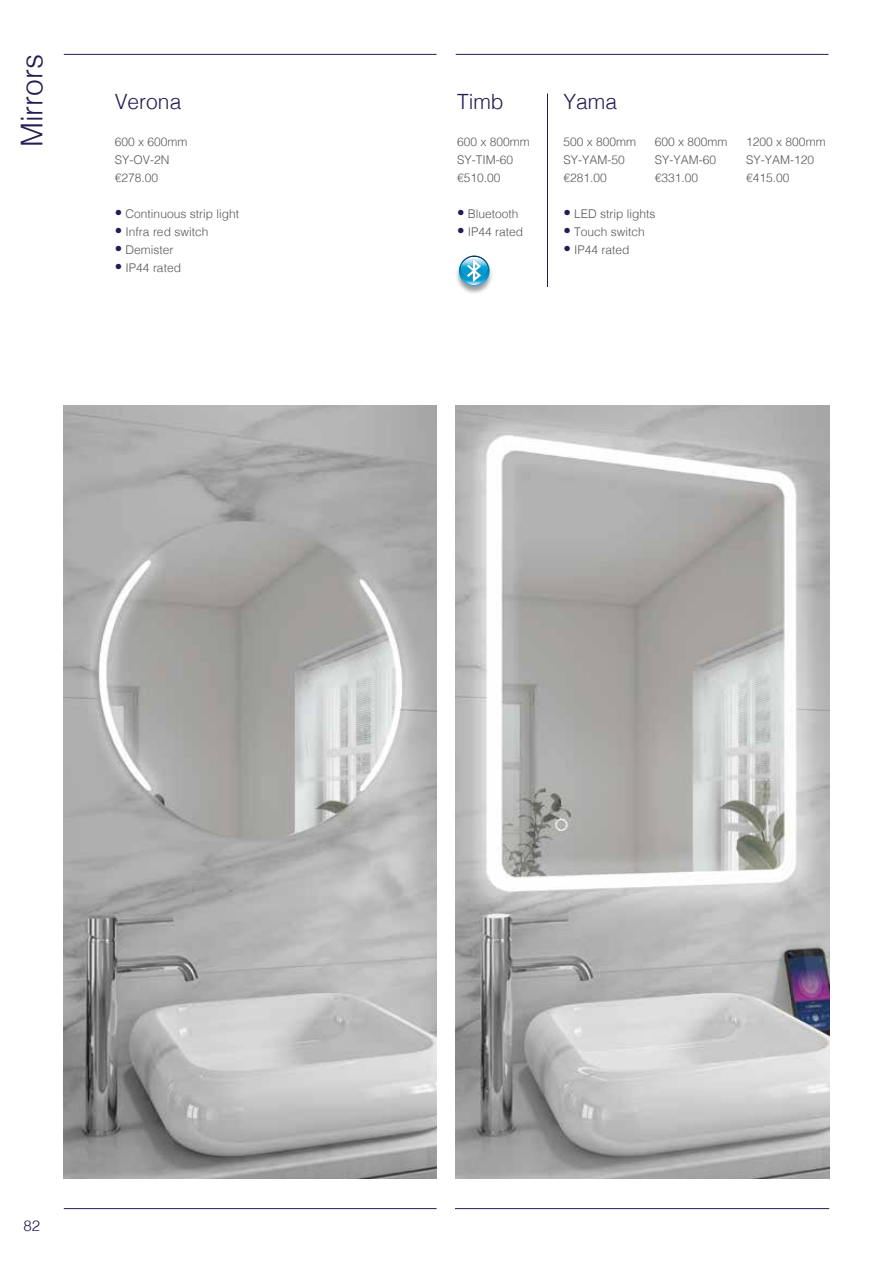
<style>
.page{position:relative;width:893px;height:1263px;background:#fff}
.page>*{position:absolute;margin:0;border:0;box-sizing:border-box;transform-origin:0 0}
.t1{font:300 30px "Helvetica";color:#241c52}
.t2{font:300 21px "Helvetica";color:#241c52}
.t3{font:300 15px "Helvetica";color:#241c52}
.t4{font:300 12px/18px "Helvetica";color:#575756}
.s1{font-size:15px;color:#241c52}
</style>
<div class="page">
<img style="left:64px;top:405px;width:373px;height:774px">
<img style="left:455px;top:405px;width:374px;height:774px">
<hr style="left:64px;top:54px;width:373px;height:1px;background:#241c52">
<hr style="left:64px;top:1208px;width:373px;height:1px;background:#241c52">
<hr style="left:456px;top:54px;width:372px;height:1px;background:#241c52">
<hr style="left:455px;top:1208px;width:374px;height:1px;background:#241c52">
<div style="left:455px;top:255px;width:39px;height:40px;background:#000;opacity:.4"></div>
<svg style="left:459px;top:255px;width:31px;height:31px"></svg>
<hr style="left:547px;top:94px;width:1px;height:193px;background:#241c52">
<h1 class="t1" style="left:6px;top:147px;width:95px;rotate:-90deg">Mirrors</h1>
<h2 class="t2" style="left:115px;top:83px;width:68px">Verona</h2>
<h2 class="t2" style="left:457px;top:83px;width:48px">Timb</h2>
<h2 class="t2" style="left:563px;top:83px;width:55px">Yama</h2>
<p class="t4" style="left:115px;top:131px;width:74px">600 x 600mm<br>SY-OV-2N €278.00</p>
<p class="t4" style="left:115px;top:203px;width:126px"><span class="s1">•</span> Continuous strip light</p>
<p class="t4" style="left:115px;top:221px;width:95px"><span class="s1">•</span> Infra red switch</p>
<p class="t4" style="left:115px;top:239px;width:60px"><span class="s1">•</span> Demister</p>
<p class="t4" style="left:115px;top:257px;width:68px"><span class="s1">•</span> IP44 rated</p>
<p class="t4" style="left:457px;top:131px;width:74px">600 x 800mm<br>SY-TIM-60 €510.00</p>
<p class="t4" style="left:457px;top:203px;width:63px"><span class="s1">•</span> Bluetooth</p>
<p class="t4" style="left:457px;top:221px;width:68px"><span class="s1">•</span> IP44 rated</p>
<p class="t4" style="left:563px;top:131px;width:74px">500 x 800mm<br>SY-YAM-50 €281.00</p>
<p class="t4" style="left:563px;top:203px;width:94px"><span class="s1">•</span> LED strip lights</p>
<p class="t4" style="left:563px;top:221px;width:83px"><span class="s1">•</span> Touch switch</p>
<p class="t4" style="left:563px;top:239px;width:68px"><span class="s1">•</span> IP44 rated</p>
<p class="t4" style="left:655px;top:131px;width:74px">600 x 800mm<br>SY-YAM-60 €331.00</p>
<p class="t4" style="left:746px;top:131px;width:81px">1200 x 800mm<br>SY-YAM-120 €415.00</p>
<p class="t3" style="left:24px;top:1212px;width:18px">82</p>
</div>
